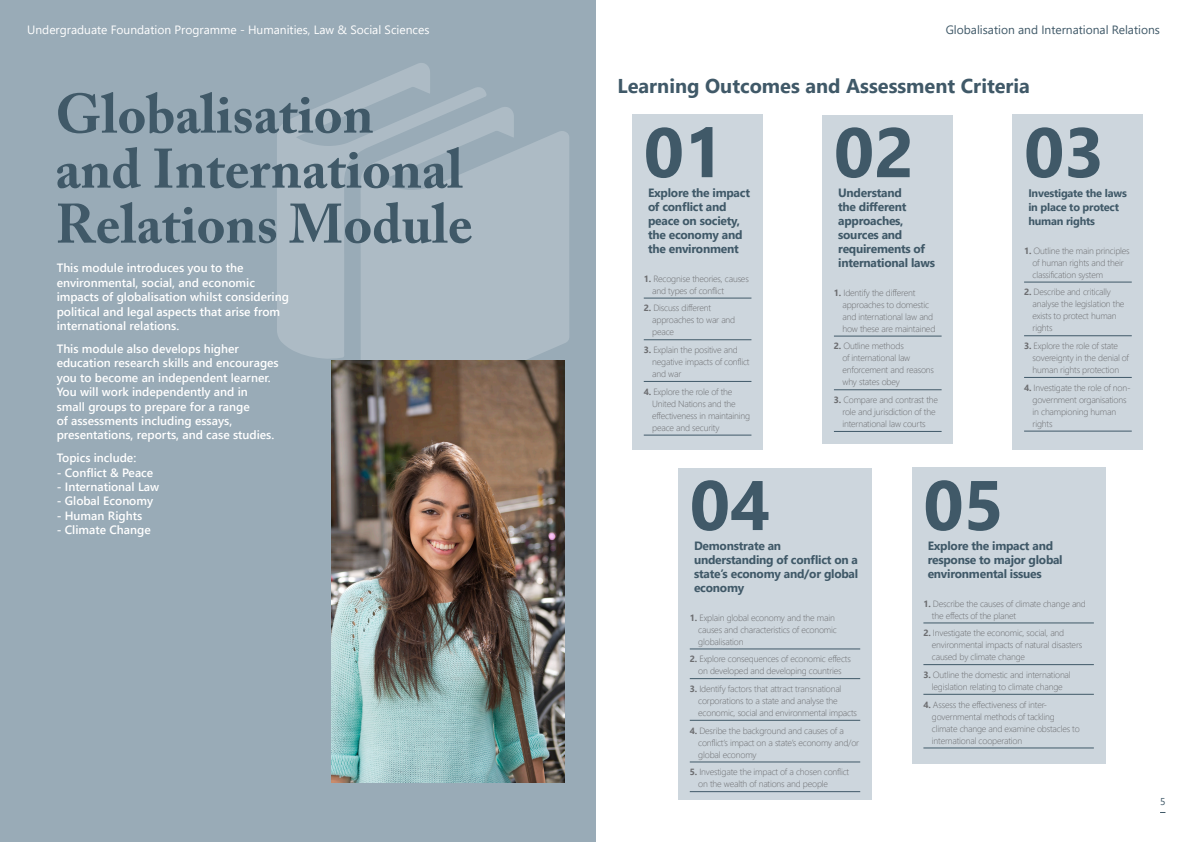
<style>
.page{position:relative;width:1191px;height:842px;background:#fff}
.page>*{position:absolute;margin:0;border:0;box-sizing:border-box;transform-origin:0 0}
._05E_Large_number_list{font:700 70px "Segoe UI";color:#405968}
._13_XL__OC_Grey{font:700 55px/55px "Adobe Caslon Pro";color:#405968}
._10a_List_Header{font:700 20px "Segoe UI";color:#405968}
._04b_Body_Copy{font:600 12px/14.4px "Segoe UI";color:#fff}
._05d_Sub_Pull_Copy{font:700 12px/14px "Segoe UI";letter-spacing:-.02em;color:#405968}
._10a_List_Header-2{font:12px "Segoe UI";color:#fff}
._10a_List_Header-3{font:12px "Segoe UI";color:#405968}
._05d_Sub_Pull_Copy-2{font:700 11px/14px "Segoe UI";letter-spacing:-.02em;color:#405968}
.t1{font:10px "Segoe UI";color:#405968}
.t2{font:300 9px/12px "Segoe UI";letter-spacing:-.02em;color:#6c6d70}
.s1{font-weight:700}
</style>
<div class="page">
<div style="left:0;top:0;width:595px;height:842px;background:#99abb7"></div>
<div style="left:1012px;top:115px;width:131px;height:335px;background:#cdd6dd"></div>
<hr style="left:1024px;top:282px;width:107px;height:1px;background:#405968">
<hr style="left:1024px;top:336px;width:107px;height:1px;background:#405968">
<hr style="left:1024px;top:377px;width:107px;height:1px;background:#405968">
<hr style="left:1024px;top:431px;width:107px;height:1px;background:#405968">
<div style="left:822px;top:115px;width:131px;height:328px;background:#cdd6dd"></div>
<hr style="left:834px;top:336px;width:107px;height:1px;background:#405968">
<hr style="left:834px;top:390px;width:107px;height:1px;background:#405968">
<hr style="left:834px;top:431px;width:107px;height:1px;background:#405968">
<div style="left:632px;top:115px;width:131px;height:335px;background:#cdd6dd"></div>
<hr style="left:644px;top:298px;width:107px;height:1px;background:#405968">
<hr style="left:644px;top:340px;width:107px;height:1px;background:#405968">
<hr style="left:644px;top:381px;width:107px;height:1px;background:#405968">
<hr style="left:644px;top:435px;width:107px;height:1px;background:#405968">
<svg style="left:361px;top:107px;width:208px;height:296px;fill:#adbbc5"></svg>
<svg style="left:277px;top:63px;width:210px;height:296px;fill:#adbbc5"></svg>
<img style="left:332px;top:360px;width:232px;height:422px">
<div style="left:912px;top:468px;width:193px;height:296px;background:#cdd6dd"></div>
<hr style="left:923px;top:623px;width:170px;height:1px;background:#405968">
<hr style="left:923px;top:664px;width:170px;height:1px;background:#405968">
<hr style="left:923px;top:694px;width:170px;height:1px;background:#405968">
<hr style="left:923px;top:748px;width:170px;height:1px;background:#405968">
<div style="left:678px;top:468px;width:193px;height:331px;background:#cdd6dd"></div>
<hr style="left:690px;top:649px;width:170px;height:1px;background:#405968">
<hr style="left:690px;top:678px;width:170px;height:1px;background:#405968">
<hr style="left:690px;top:720px;width:170px;height:1px;background:#405968">
<hr style="left:690px;top:762px;width:170px;height:1px;background:#405968">
<hr style="left:690px;top:791px;width:170px;height:1px;background:#405968">
<p class="_10a_List_Header-2" style="left:27px;top:19px;width:404px">Undergraduate Foundation Programme - Humanities, Law &amp; Social Sciences</p>
<p class="_10a_List_Header-3" style="left:945px;top:19px;width:216px">Globalisation and International Relations</p>
<p class="_13_XL__OC_Grey" style="left:55px;top:86px;width:419px">Globalisation and International<br>Relations Module</p>
<p class="_04b_Body_Copy" style="left:57px;top:260px;width:234px">This module introduces you to the environmental, social, and economic impacts of globalisation whilst considering political and legal aspects that arise from international relations.</p>
<p class="_04b_Body_Copy" style="left:57px;top:340px;width:224px">This module also develops higher education research skills and encourages you to become an independent learner.<br>You will work independently and in small groups to prepare for a range<br>of assessments including essays, presentations, reports, and case studies.</p>
<p class="_04b_Body_Copy" style="left:57px;top:450px;width:81px">Topics include:</p>
<p class="_04b_Body_Copy" style="left:57px;top:464px;width:98px">- Conflict &amp; Peace</p>
<p class="_04b_Body_Copy" style="left:57px;top:479px;width:104px">- International Law</p>
<p class="_04b_Body_Copy" style="left:57px;top:493px;width:98px">- Global Economy</p>
<p class="_04b_Body_Copy" style="left:57px;top:507px;width:87px">- Human Rights</p>
<p class="_04b_Body_Copy" style="left:57px;top:522px;width:95px">- Climate Change</p>
<p class="_10a_List_Header" style="left:617px;top:67px;width:414px">Learning Outcomes and Assessment Criteria</p>
<p class="_05E_Large_number_list" style="left:644px;top:86px;width:82px">01</p>
<p class="_05d_Sub_Pull_Copy" style="left:648px;top:185px;width:103px">Explore the impact of conflict and peace on society, the economy and the environment</p>
<p class="t2" style="left:652px;top:272px;width:98px;text-indent:-9px"><span class="s1">1.</span> Recognise theories, causes and types of conflict</p>
<p class="t2" style="left:652px;top:301px;width:84px;text-indent:-9px"><span class="s1">2.</span> Discuss different approaches to war and peace</p>
<p class="t2" style="left:652px;top:343px;width:99px;text-indent:-9px"><span class="s1">3.</span> Explain the positive and negative impacts of conflict and war</p>
<p class="t2" style="left:652px;top:385px;width:99px;text-indent:-9px"><span class="s1">4.</span> Explore the role of the<br>United Nations and the effectiveness in maintaining peace and security</p>
<p class="_05E_Large_number_list" style="left:834px;top:86px;width:82px">02</p>
<p class="_05d_Sub_Pull_Copy" style="left:838px;top:185px;width:98px">Understand<br>the different approaches, sources and requirements of international laws</p>
<p class="t2" style="left:842px;top:286px;width:94px;text-indent:-9px"><span class="s1">1.</span> Identify the different approaches to domestic and international law and how these are maintained</p>
<p class="t2" style="left:842px;top:339px;width:93px;text-indent:-9px"><span class="s1">2.</span> Outline methods<br>of international law enforcement and reasons why states obey</p>
<p class="t2" style="left:842px;top:393px;width:97px;text-indent:-9px"><span class="s1">3.</span> Compare and contrast the role and jurisdiction of the international law courts</p>
<p class="_05E_Large_number_list" style="left:1024px;top:86px;width:82px">03</p>
<p class="_05d_Sub_Pull_Copy-2" style="left:1028px;top:185px;width:100px">Investigate the laws in place to protect human rights</p>
<p class="t2" style="left:1032px;top:244px;width:99px;text-indent:-9px"><span class="s1">1.</span> Outline the main principles of human rights and their classification system</p>
<p class="t2" style="left:1032px;top:285px;width:93px;text-indent:-9px"><span class="s1">2.</span> Describe and critically analyse the legislation the exists to protect human rights</p>
<p class="t2" style="left:1032px;top:339px;width:98px;text-indent:-9px"><span class="s1">3.</span> Explore the role of state sovereignty in the denial of human rights protection</p>
<p class="t2" style="left:1032px;top:381px;width:100px;text-indent:-9px"><span class="s1">4.</span> Investigate the role of non&shy;government organisations in championing human rights</p>
<p class="_05E_Large_number_list" style="left:690px;top:439px;width:82px">04</p>
<p class="_05d_Sub_Pull_Copy" style="left:694px;top:537px;width:166px">Demonstrate an understanding of conflict on a state’s economy and/or global economy</p>
<p class="t2" style="left:698px;top:610px;width:140px;text-indent:-9px"><span class="s1">1.</span> Explain global economy and the main causes and characteristics of economic globalisation</p>
<p class="t2" style="left:690px;top:652px;width:162px;text-align:center"><span class="s1">2.</span> Explore consequences of economic effects on developed and developing countries</p>
<p class="t2" style="left:698px;top:682px;width:160px;text-indent:-9px"><span class="s1">3.</span> Identify factors that attract transnational corporations to a state and analyse the economic, social and environmental impacts</p>
<p class="t2" style="left:698px;top:723px;width:162px;text-indent:-9px"><span class="s1">4.</span> Desribe the background and causes of a conflict’s impact on a state’s economy and/or global economy</p>
<p class="t2" style="left:698px;top:765px;width:152px;text-indent:-9px"><span class="s1">5.</span> Investigate the impact of a chosen conflict on the wealth of nations and people</p>
<p class="_05E_Large_number_list" style="left:923px;top:439px;width:82px">05</p>
<p class="_05d_Sub_Pull_Copy" style="left:927px;top:537px;width:136px">Explore the impact and response to major global environmental issues</p>
<p class="t2" style="left:932px;top:596px;width:155px;text-indent:-9px"><span class="s1">1.</span> Describe the causes of climate change and the effects of the planet</p>
<p class="t2" style="left:932px;top:626px;width:152px;text-indent:-9px"><span class="s1">2.</span> Investigate the economic, social, and environmental impacts of natural disasters caused by climate change</p>
<p class="t2" style="left:923px;top:668px;width:149px;text-align:center"><span class="s1">3.</span> Outline the domestic and international legislation relating to climate change</p>
<p class="t2" style="left:932px;top:697px;width:149px;text-indent:-9px"><span class="s1">4.</span> Assess the effectiveness of inter&shy;governmental methods of tackling climate change and examine obstacles to international cooperation</p>
<p class="t1" style="left:1160px;top:792px;width:7px">5</p>
</div>
